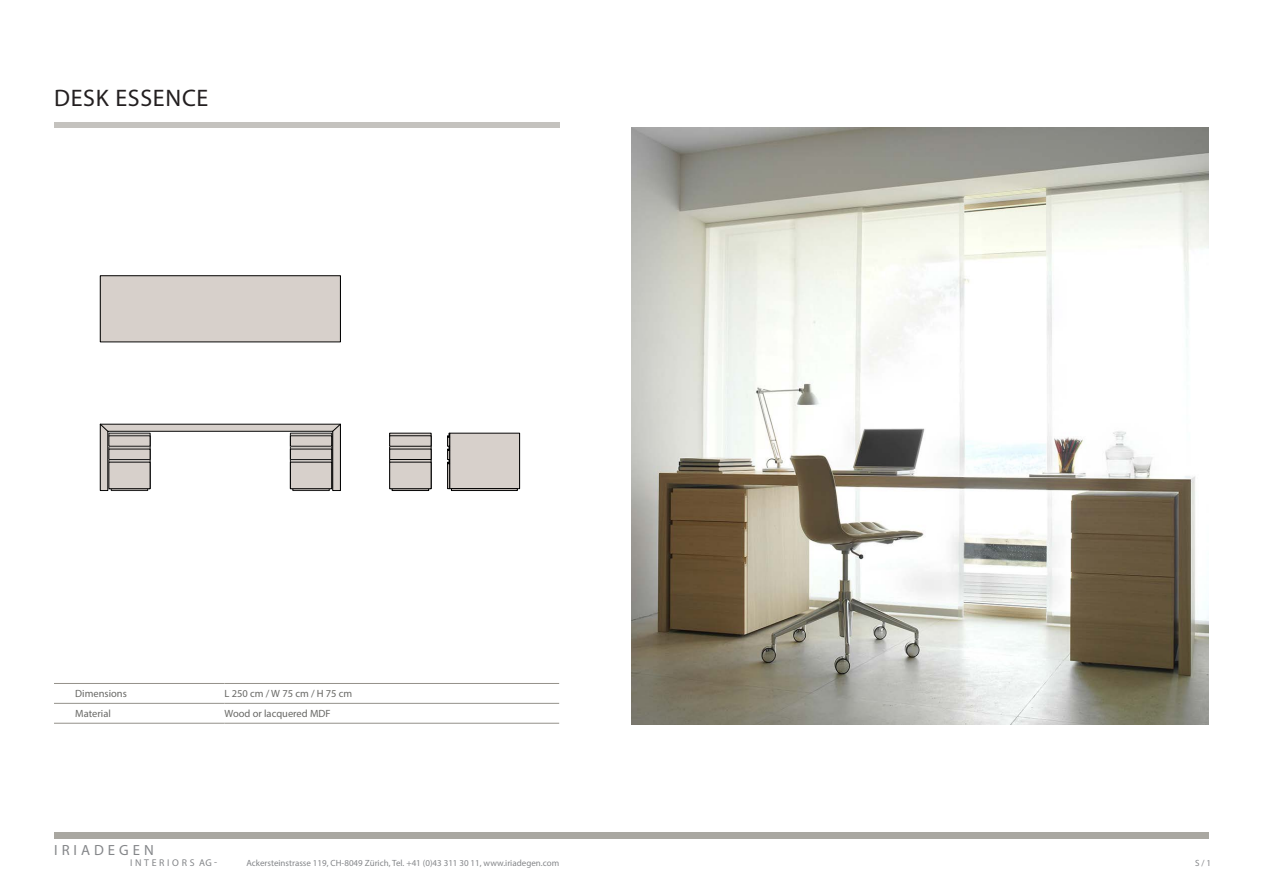
<style>
.page{position:relative;width:1263px;height:893px;background:#fff}
.page>*{position:absolute;margin:0;border:0;box-sizing:border-box;transform-origin:0 0}
.t1{font:24px "Myriad Pro";letter-spacing:.03em;color:#231f20}
.t2{font:14.7px "Myriad Pro";letter-spacing:.27em;color:#848689}
.t3{font:10.5px "Myriad Pro";color:#686865}
.t4{font:9.9px "Myriad Pro";letter-spacing:.27em;color:#848689}
.t5{font:9px "Myriad Pro";color:#848689}
</style>
<div class="page">
<div style="left:54px;top:832px;width:1155px;height:7px;background:#a9a7a1"></div>
<div style="left:54px;top:122px;width:505px;height:6px;background:#c4c2be"></div>
<img style="left:631px;top:128px;width:578px;height:596px">
<hr style="left:54px;top:683px;width:171px;height:1px;background:#94918a">
<hr style="left:225px;top:683px;width:334px;height:1px;background:#94918a">
<hr style="left:54px;top:703px;width:171px;height:1px;background:#94918a">
<hr style="left:225px;top:703px;width:334px;height:1px;background:#94918a">
<hr style="left:54px;top:723px;width:171px;height:1px;background:#94918a">
<hr style="left:225px;top:723px;width:334px;height:1px;background:#94918a">
<svg style="left:100px;top:424px;width:241px;height:67px"></svg>
<div style="left:109px;top:462px;width:41px;height:27px;background:#d7d0cb"></div>
<div style="left:109px;top:462px;width:41px;height:27px;border:1px solid #000"></div>
<div style="left:109px;top:436px;width:41px;height:10px;background:#d7d0cb"></div>
<div style="left:109px;top:449px;width:41px;height:10px;background:#d7d0cb"></div>
<hr style="left:109px;top:459px;width:41px;height:3px;background:#999;opacity:.2">
<hr style="left:109px;top:446px;width:41px;height:3px;background:#999;opacity:.2">
<hr style="left:109px;top:433px;width:41px;height:3px;background:#999;opacity:.2">
<hr style="left:111px;top:489px;width:37px;height:2px;background:#999;opacity:.2">
<div style="left:290px;top:462px;width:42px;height:27px;background:#d7d0cb"></div>
<div style="left:290px;top:462px;width:42px;height:27px;border:1px solid #000"></div>
<div style="left:290px;top:436px;width:42px;height:10px;background:#d7d0cb"></div>
<div style="left:290px;top:449px;width:42px;height:10px;background:#d7d0cb"></div>
<hr style="left:290px;top:459px;width:42px;height:3px;background:#999;opacity:.2">
<hr style="left:290px;top:446px;width:42px;height:3px;background:#999;opacity:.2">
<hr style="left:290px;top:433px;width:42px;height:3px;background:#999;opacity:.2">
<hr style="left:293px;top:489px;width:36px;height:2px;background:#999;opacity:.2">
<div style="left:100px;top:276px;width:240px;height:66px;background:#d7d0cb"></div>
<svg style="left:391px;top:435px;width:38px;height:27px"></svg>
<div style="left:392px;top:488px;width:37px;height:3px;border:1px solid #000"></div>
<div style="left:390px;top:462px;width:41px;height:27px;background:#d7d0cb"></div>
<div style="left:389px;top:462px;width:42px;height:27px;border:1px solid #000"></div>
<div style="left:390px;top:436px;width:41px;height:10px;background:#d7d0cb"></div>
<div style="left:390px;top:449px;width:41px;height:10px;background:#d7d0cb"></div>
<div style="left:389px;top:449px;width:42px;height:11px;border:1px solid #000"></div>
<div style="left:450px;top:433px;width:70px;height:56px;background:#d7d0cb"></div>
<div style="left:449px;top:433px;width:71px;height:56px;border:1px solid #000"></div>
<div style="left:447px;top:463px;width:3px;height:26px;border:1px solid #000"></div>
<div style="left:451px;top:488px;width:66px;height:3px;border:1px solid #000"></div>
<svg style="left:447px;top:433px;width:3px;height:31px"></svg>
<p class="t1" style="left:54px;top:84px;width:156px">DESK ESSENCE</p>
<p class="t3" style="left:75px;top:687px;width:53px">Dimensions</p>
<p class="t3" style="left:225px;top:687px;width:129px">L 250 cm / W 75 cm / H 75 cm</p>
<p class="t3" style="left:75px;top:707px;width:37px">Material</p>
<p class="t3" style="left:225px;top:707px;width:108px">Wood or lacquered MDF</p>
<h2 class="t2" style="left:54px;top:841px;width:101px">IRIADEGEN</h2>
<p class="t4" style="left:130px;top:857px;width:88px">INTERIORS AG -</p>
<p class="t5" style="left:246px;top:857px;width:314px">Ackersteinstrasse 119, CH-8049 Zürich, Tel. +41 (0)43 311 30 11, www.iriadegen.com</p>
<p class="t5" style="left:1195px;top:857px;width:17px">S / 1</p>
</div>
